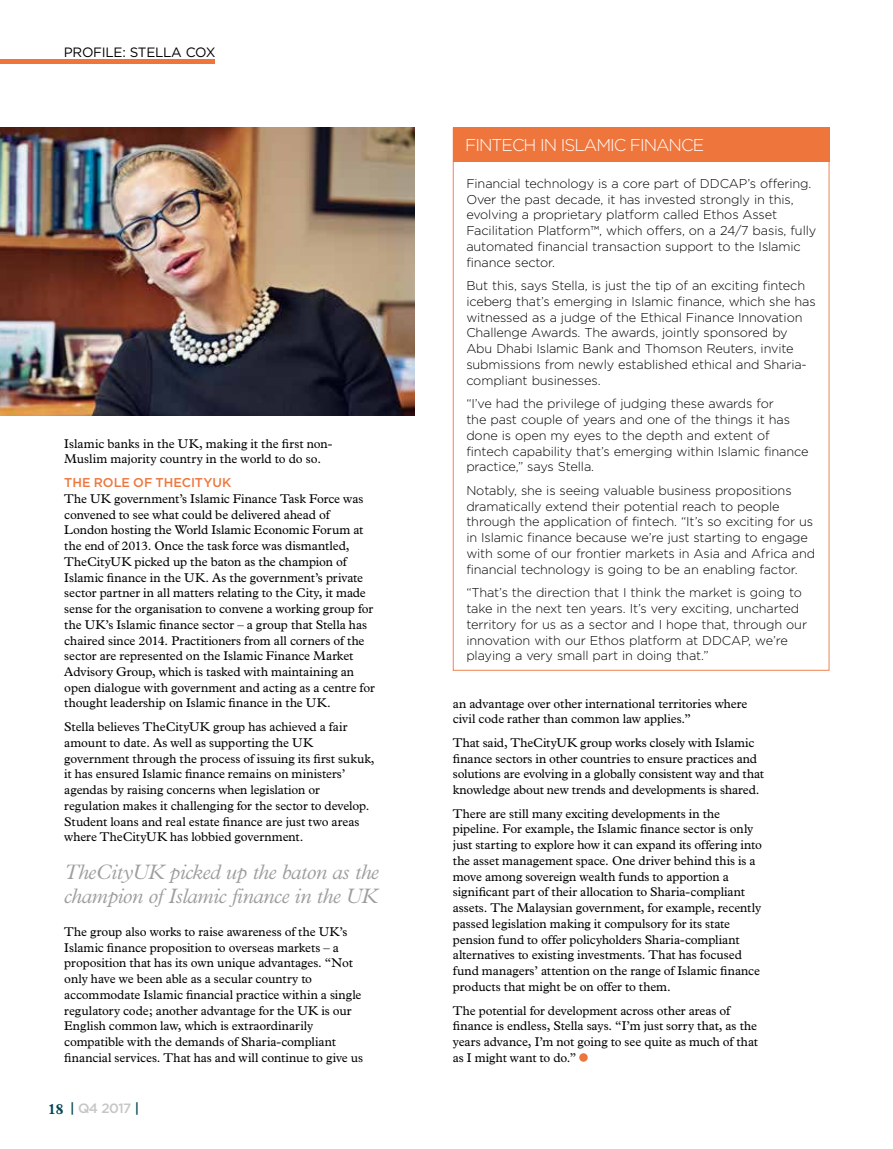
<style>
.page{position:relative;width:893px;height:1149px;background:#fff}
.page>*{position:absolute;margin:0;border:0;box-sizing:border-box;transform-origin:0 0}
.t1{font:italic 300 21px/24px "Plantin";letter-spacing:-.02em;color:#9c9d9d}
.t2{font:300 17.1px "Gotham";letter-spacing:-.06em;color:#fff}
.t3{font:700 15px "Plantin";color:#004754}
.t4{font:13.5px "Gotham";letter-spacing:-.02em;color:#000}
.t5{font:500 13.5px "Gotham";letter-spacing:-.04em;color:#c5c6c6}
.t6{font:12.75px/15.8px "Plantin";letter-spacing:-.005em;color:#000}
.t7{font:300 12.75px/15.8px "Gotham";letter-spacing:-.01em;color:#000}
.t8{font:500 12.75px "Gotham";color:#ee763d}
.s1{color:#004754}
</style>
<div class="page">
<hr style="left:0;top:60px;width:215px;height:4px;background:#ee763d">
<svg style="left:579px;top:1052px;width:9px;height:9px"></svg>
<div style="left:453px;top:128px;width:376px;height:34px;background:#ee763d"></div>
<img style="left:0;top:128px;width:414px;height:288px">
<p class="t4" style="left:64px;top:44px;width:153px">PROFILE: STELLA COX</p>
<p class="t6" style="left:64px;top:435px;width:270px">Islamic banks in the UK, making it the first non-<br>Muslim majority country in the world to do so.</p>
<p class="t8" style="left:64px;top:475px;width:169px">THE ROLE OF THECITYUK</p>
<p class="t6" style="left:64px;top:490px;width:312px">The UK government’s Islamic Finance Task Force was convened to see what could be delivered ahead of London hosting the World Islamic Economic Forum at the end of 2013. Once the task force was dismantled, TheCityUK picked up the baton as the champion of Islamic finance in the UK. As the government’s private sector partner in all matters relating to the City, it made sense for the organisation to convene a working group for the UK’s Islamic finance sector – a group that Stella has chaired since 2014. Practitioners from all corners of the sector are represented on the Islamic Finance Market Advisory Group, which is tasked with maintaining an open dialogue with government and acting as a centre for thought leadership on Islamic finance in the UK.</p>
<p class="t6" style="left:64px;top:718px;width:312px">Stella believes TheCityUK group has achieved a fair amount to date. As well as supporting the UK government through the process of issuing its first sukuk, it has ensured Islamic finance remains on ministers’ agendas by raising concerns when legislation or regulation makes it challenging for the sector to develop.<br>Student loans and real estate finance are just two areas where TheCityUK has lobbied government.</p>
<h1 class="t1" style="left:64px;top:860px;width:317px">TheCityUK picked up the baton as the champion of Islamic finance in the UK</h1>
<p class="t6" style="left:64px;top:923px;width:300px">The group also works to raise awareness of the UK’s Islamic finance proposition to overseas markets – a proposition that has its own unique advantages. “Not only have we been able as a secular country to accommodate Islamic financial practice within a single regulatory code; another advantage for the UK is our English common law, which is extraordinarily compatible with the demands of Sharia-compliant financial services. That has and will continue to give us</p>
<p class="t3" style="left:48px;top:1099px;width:17px">18</p>
<p class="t5" style="left:70px;top:1100px;width:71px"><span class="s1">|</span> Q4 2017 <span class="s1">|</span></p>
<h2 class="t2" style="left:465px;top:135px;width:240px">FINTECH IN ISLAMIC FINANCE</h2>
<p class="t7" style="left:466px;top:175px;width:351px">Financial technology is a core part of DDCAP’s offering.<br>Over the past decade, it has invested strongly in this, evolving a proprietary platform called Ethos Asset Facilitation Platform™, which offers, on a 24/7 basis, fully automated financial transaction support to the Islamic finance sector.</p>
<p class="t7" style="left:466px;top:277px;width:351px">But this, says Stella, is just the tip of an exciting fintech iceberg that’s emerging in Islamic finance, which she has witnessed as a judge of the Ethical Finance Innovation Challenge Awards. The awards, jointly sponsored by Abu Dhabi Islamic Bank and Thomson Reuters, invite submissions from newly established ethical and Sharia&shy;compliant businesses.</p>
<p class="t7" style="left:466px;top:395px;width:344px">“I’ve had the privilege of judging these awards for<br>the past couple of years and one of the things it has done is open my eyes to the depth and extent of fintech capability that’s emerging within Islamic finance practice,” says Stella.</p>
<p class="t7" style="left:466px;top:482px;width:350px">Notably, she is seeing valuable business propositions dramatically extend their potential reach to people through the application of fintech. “It’s so exciting for us in Islamic finance because we’re just starting to engage with some of our frontier markets in Asia and Africa and financial technology is going to be an enabling factor.</p>
<p class="t7" style="left:466px;top:584px;width:342px">“That’s the direction that I think the market is going to take in the next ten years. It’s very exciting, uncharted territory for us as a sector and I hope that, through our innovation with our Ethos platform at DDCAP, we’re playing a very small part in doing that.”</p>
<p class="t6" style="left:453px;top:695px;width:296px">an advantage over other international territories where civil code rather than common law applies.”</p>
<p class="t6" style="left:453px;top:734px;width:313px">That said, TheCityUK group works closely with Islamic finance sectors in other countries to ensure practices and solutions are evolving in a globally consistent way and that knowledge about new trends and developments is shared.</p>
<p class="t6" style="left:453px;top:805px;width:310px">There are still many exciting developments in the pipeline. For example, the Islamic finance sector is only just starting to explore how it can expand its offering into the asset management space. One driver behind this is a move among sovereign wealth funds to apportion a significant part of their allocation to Sharia-compliant assets. The Malaysian government, for example, recently passed legislation making it compulsory for its state pension fund to offer policyholders Sharia-compliant alternatives to existing investments. That has focused fund managers’ attention on the range of Islamic finance products that might be on offer to them.</p>
<p class="t6" style="left:453px;top:1001px;width:307px">The potential for development across other areas of finance is endless, Stella says. “I’m just sorry that, as the years advance, I’m not going to see quite as much of that as I might want to do.”</p>
</div>
